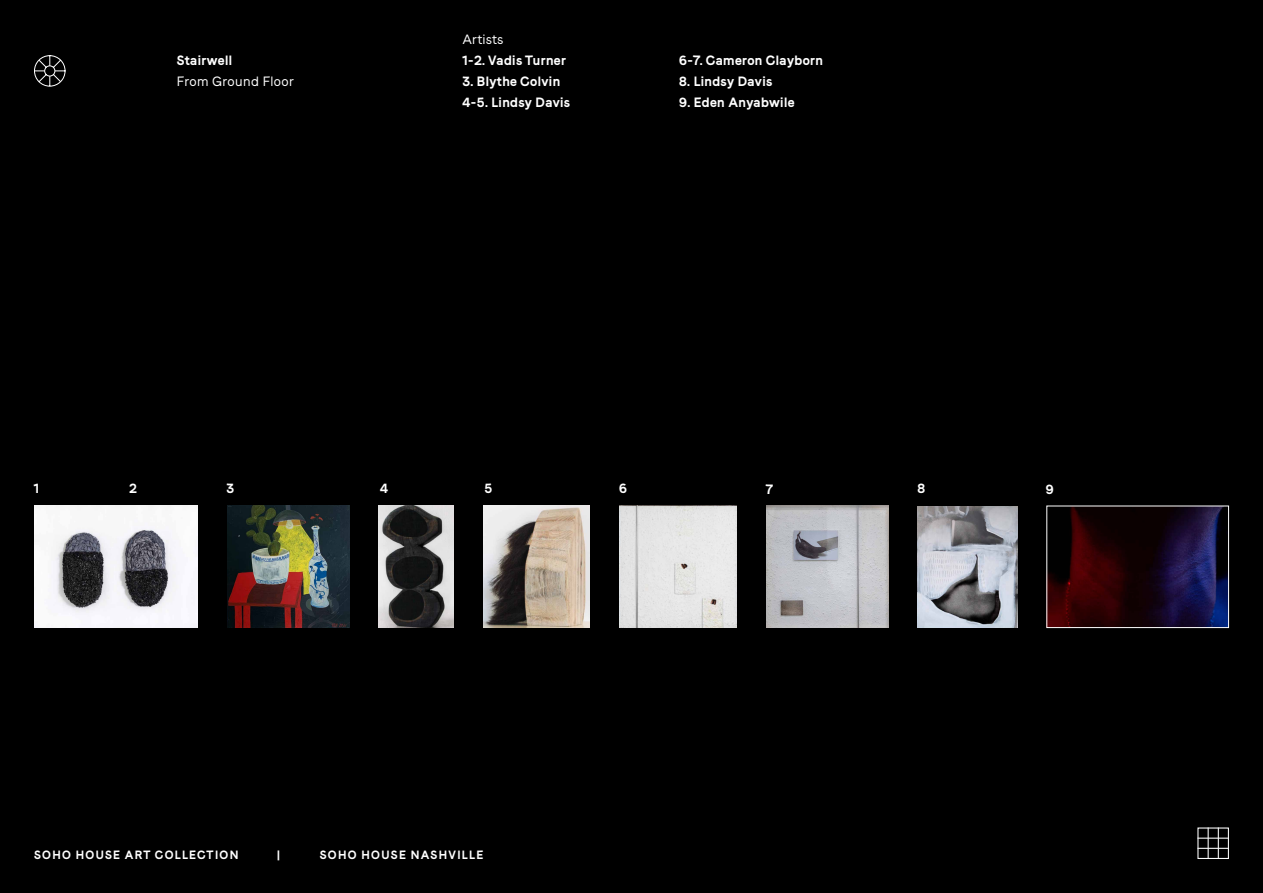
<style>
.page{position:relative;width:1263px;height:893px;background:#000}
.page>*{position:absolute;margin:0;border:0;box-sizing:border-box;transform-origin:0 0}
.t1{font:13.5px/21px "Faro Bold Lucky";letter-spacing:.03em;color:#fff}
.t2{font:13.5px "Faro Regular Lucky";letter-spacing:.03em;color:#fff}
.t3{font:13.5px "Faro Regular Lucky";letter-spacing:.01em;color:#fff}
.t4{font:12px "Faro Bold Lucky";letter-spacing:.11em;color:#fff}
</style>
<div class="page">
<div style="left:1197px;top:827px;width:32px;height:32px;border:1px solid #fff"></div>
<hr style="left:1207px;top:827px;width:2px;height:32px;background:#fff">
<hr style="left:1218px;top:827px;width:1px;height:32px;background:#fff">
<hr style="left:1197px;top:848px;width:32px;height:1px;background:#fff">
<hr style="left:1197px;top:838px;width:32px;height:1px;background:#fff">
<svg style="left:34px;top:55px;width:32px;height:32px"></svg>
<img style="left:917px;top:506px;width:100px;height:122px">
<img style="left:1049px;top:508px;width:178px;height:118px">
<div style="left:1047px;top:506px;width:182px;height:122px;border:1px solid #fff"></div>
<img style="left:766px;top:506px;width:122px;height:122px">
<img style="left:619px;top:506px;width:118px;height:122px">
<img style="left:227px;top:505px;width:123px;height:123px">
<img style="left:34px;top:505px;width:164px;height:123px">
<img style="left:379px;top:506px;width:75px;height:122px">
<img style="left:483px;top:506px;width:107px;height:122px">
<p class="t1" style="left:177px;top:50px;width:57px">Stairwell</p>
<p class="t2" style="left:177px;top:72px;width:119px">From Ground Floor</p>
<p class="t3" style="left:462px;top:29px;width:42px">Artists</p>
<p class="t1" style="left:462px;top:50px;width:105px">1-2. Vadis Turner</p>
<p class="t1" style="left:462px;top:71px;width:109px">3. Blythe Colvin<br>4-5. Lindsy Davis</p>
<p class="t1" style="left:679px;top:50px;width:145px">6-7. Cameron Clayborn</p>
<p class="t1" style="left:679px;top:71px;width:95px">8. Lindsy Davis</p>
<p class="t1" style="left:679px;top:92px;width:117px">9. Eden Anyabwile</p>
<p class="t1" style="left:34px;top:478px;width:7px">1</p>
<p class="t1" style="left:129px;top:478px;width:9px">2</p>
<p class="t1" style="left:227px;top:478px;width:9px">3</p>
<p class="t1" style="left:380px;top:478px;width:10px">4</p>
<p class="t1" style="left:484px;top:478px;width:9px">5</p>
<p class="t1" style="left:619px;top:478px;width:9px">6</p>
<p class="t1" style="left:766px;top:478px;width:9px">7</p>
<p class="t1" style="left:917px;top:478px;width:9px">8</p>
<p class="t1" style="left:1046px;top:478px;width:9px">9</p>
<p class="t4" style="left:34px;top:846px;width:206px">SOHO HOUSE ART COLLECTION</p>
<p class="t4" style="left:277px;top:846px;width:5px">|</p>
<p class="t4" style="left:320px;top:846px;width:165px">SOHO HOUSE NASHVILLE</p>
</div>
